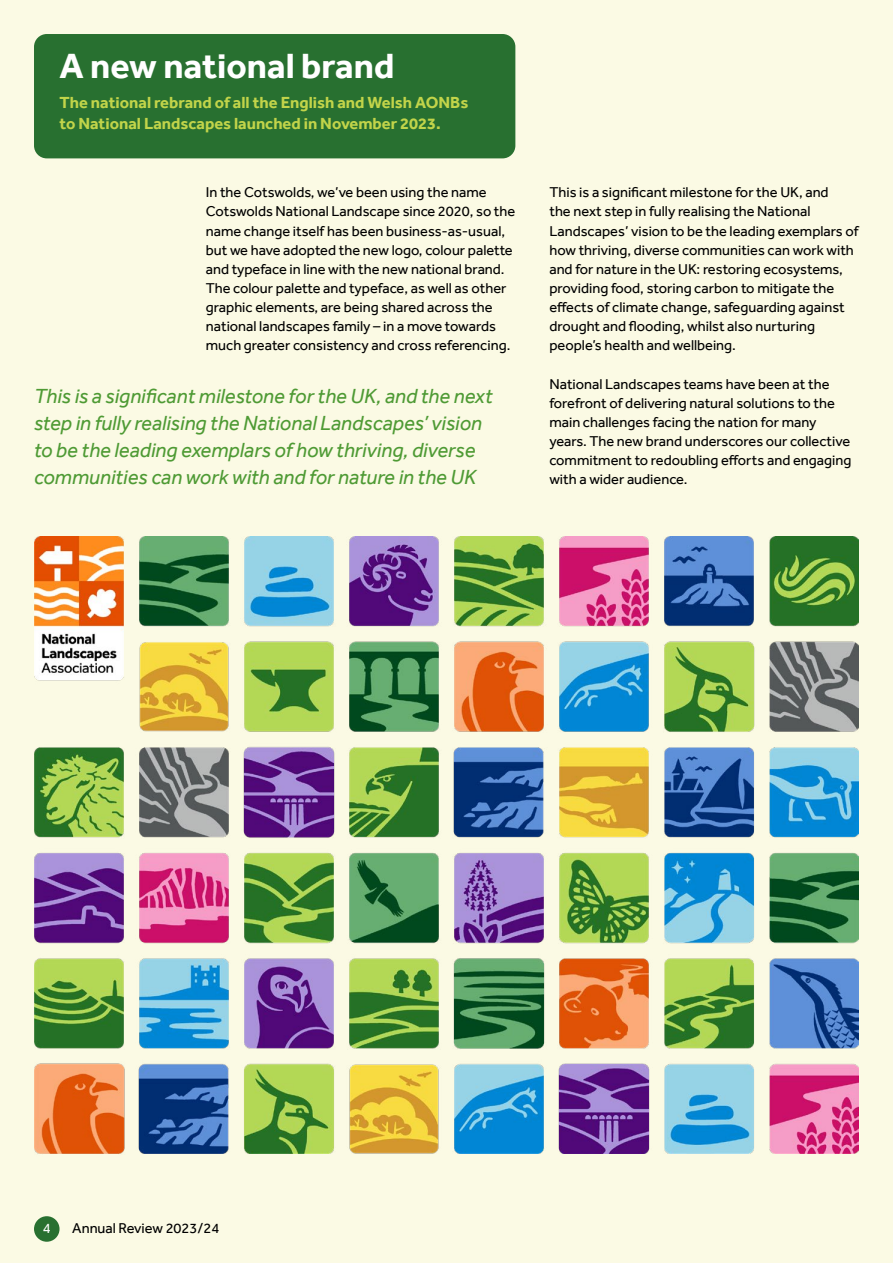
<style>
.page{position:relative;width:893px;height:1263px;background:#fbfae4}
.page>*{position:absolute;margin:0;border:0;box-sizing:border-box;transform-origin:0 0}
.t1{font:700 36px "Effra";color:#fff}
.t2{font:italic 21px/27px "Effra";color:#4e9a34}
.t3{font:700 16.5px/21px "Effra";color:#c2d44a}
.t4{font:14.7px/19.2px "Effra";color:#000}
.t5{font:14.7px "Effra";color:#fff}
</style>
<div class="page">
<div style="left:34px;top:1216px;width:26px;height:26px;background:#287030;border-radius:50%"></div>
<div style="left:34px;top:34px;width:481px;height:124px;background:#287030;border-radius:13px"></div>
<img style="left:34px;top:536px;width:825px;height:617px">
<div style="left:0;top:1055px;width:133px;height:124px;background:#fbfae4"></div>
<img style="left:34px;top:1063px;width:91px;height:91px">
<h1 class="t1" style="left:60px;top:45px;width:336px">A new national brand</h1>
<p class="t3" style="left:60px;top:92px;width:410px">The national rebrand of all the English and Welsh AONBs to National Landscapes launched in November 2023.</p>
<p class="t4" style="left:206px;top:183px;width:311px">In the Cotswolds, we’ve been using the name Cotswolds National Landscape since 2020, so the name change itself has been business-as-usual, but we have adopted the new logo, colour palette and typeface in line with the new national brand.<br>The colour palette and typeface, as well as other graphic elements, are being shared across the national landscapes family – in a move towards much greater consistency and cross referencing.</p>
<p class="t4" style="left:549px;top:183px;width:311px">This is a significant milestone for the UK, and<br>the next step in fully realising the National Landscapes’ vision to be the leading exemplars of how thriving, diverse communities can work with and for nature in the UK: restoring ecosystems, providing food, storing carbon to mitigate the effects of climate change, safeguarding against drought and flooding, whilst also nurturing people’s health and wellbeing.</p>
<p class="t4" style="left:549px;top:374px;width:303px">National Landscapes teams have been at the forefront of delivering natural solutions to the main challenges facing the nation for many years. The new brand underscores our collective commitment to redoubling efforts and engaging with a wider audience.</p>
<h2 class="t2" style="left:34px;top:382px;width:460px">This is a significant milestone for the UK, and the next step in fully realising the National Landscapes’ vision to be the leading exemplars of how thriving, diverse communities can work with and for nature in the UK</h2>
<p class="t5" style="left:43px;top:1219px;width:9px">4</p>
<p class="t4" style="left:72px;top:1218px;width:149px">Annual Review 2023/24</p>
</div>
